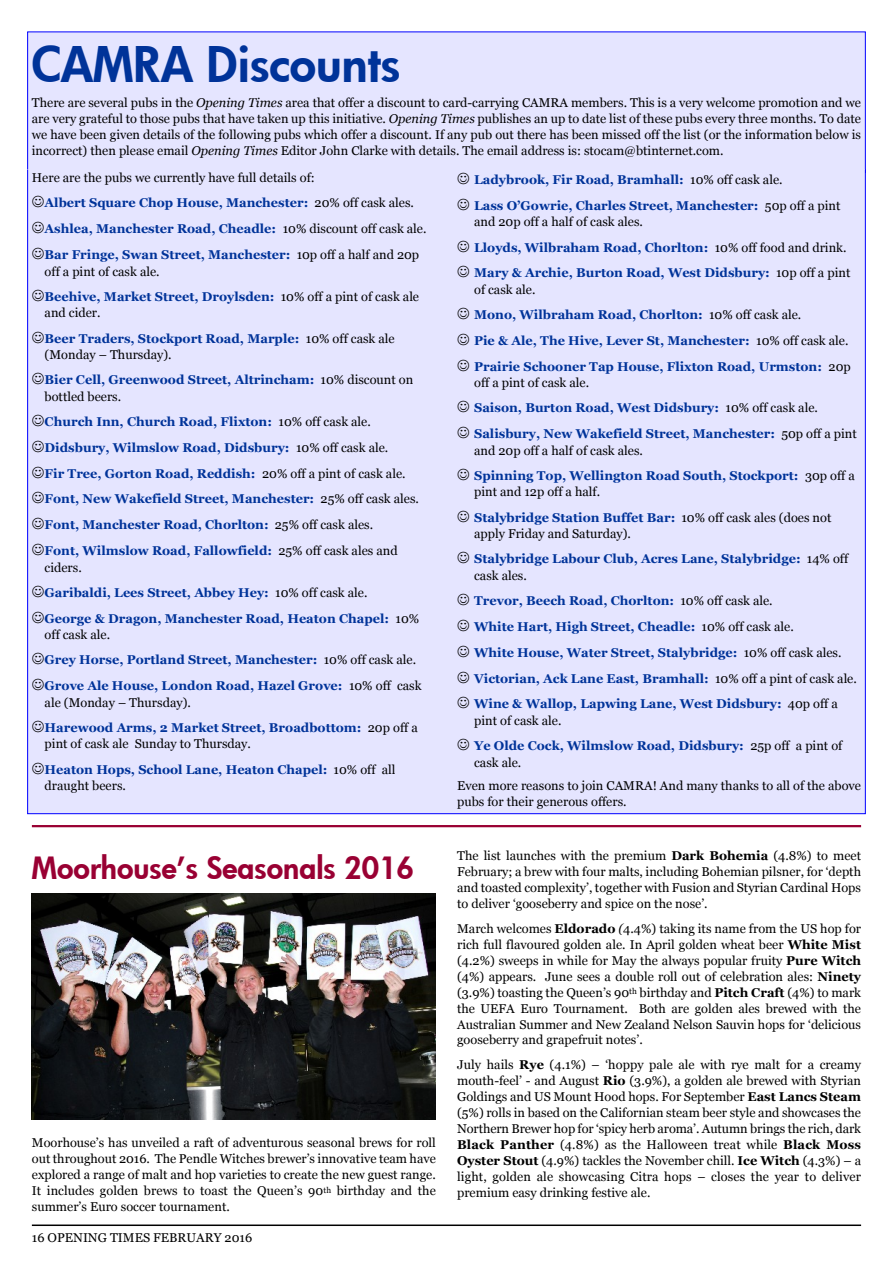
<style>
.page{position:relative;width:893px;height:1263px;background:#fff}
.page>*{position:absolute;margin:0;border:0;box-sizing:border-box;transform-origin:0 0}
.t1{font:800 48px "Futura";color:#039}
.t2{font:800 30px "Futura";color:#903}
.t3{font:12.75px/15.9px "Georgia";color:#000;text-align:justify}
.t4{font:700 12.75px/25.7px "Georgia";color:#039}
.s1{font-style:italic}
.s2{font-weight:700;color:#039}
.s3{font-weight:400;color:#000}
.s4{color:#000}
.s5{font-weight:700}
</style>
<div class="page">
<hr style="left:32px;top:1224px;width:829px;height:2px;background:#000">
<hr style="left:32px;top:825px;width:829px;height:2px;background:#903">
<img style="left:32px;top:894px;width:404px;height:226px">
<div style="left:28px;top:32px;width:837px;height:140px;background:#e5e5ff"></div>
<div style="left:28px;top:169px;width:837px;height:645px;background:#e5e5ff"></div>
<h1 class="t1" style="left:32px;top:46px;width:370px">CAMRA Discounts</h1>
<p class="t3" style="left:32px;top:95px;width:831px">There are several pubs in the <span class="s1">Opening Times</span> area that offer a discount to card-carrying CAMRA members. This is a very welcome promotion and we are very grateful to those pubs that have taken up this initiative. <span class="s1">Opening Times</span> publishes an up to date list of these pubs every three months. To date we have been given details of the following pubs which offer a discount. If any pub out there has been missed off the list (or the information below is incorrect) then please email <span class="s1">Opening Times</span> Editor John Clarke with details. The email address is: stocam@btinternet.com.</p>
<p class="t3" style="left:32px;top:166px;width:396px;line-height:25.7px;text-align:left">Here are the pubs we currently have full details of:<br>☺<span class="s2">Albert Square Chop House, Manchester:</span> 20% off cask ales. ☺<span class="s2">Ashlea, Manchester Road, Cheadle:</span> 10% discount off cask ale. ☺<span class="s2">Bar Fringe, Swan Street, Manchester:</span> 10p off a half and 20p</p>
<p class="t3" style="left:32px;top:259px;width:389px;line-height:25.2px;text-indent:13px">off a pint of cask ale.<br>☺<span class="s2">Beehive, Market Street, Droylsden:</span> 10% off a pint of cask ale</p>
<p class="t4" style="left:32px;top:301px;width:364px;line-height:25.2px;text-indent:13px"><span class="s3">and cider.<br></span><span class="s4">☺</span>Beer Traders, Stockport Road, Marple: <span class="s3">10% off cask ale</span></p>
<p class="t4" style="left:32px;top:343px;width:383px;line-height:25.2px;text-indent:13px"><span class="s3">(Monday – Thursday).<br></span><span class="s4">☺</span>Bier Cell, Greenwood Street, Altrincham: <span class="s3">10% discount on</span></p>
<p class="t4" style="left:32px;top:384px;width:389px;text-indent:13px"><span class="s3">bottled beers.<br></span><span class="s4">☺</span>Church Inn, Church Road, Flixton: <span class="s3">10% off cask ale. </span><span class="s4">☺</span>Didsbury, Wilmslow Road, Didsbury: <span class="s3">10% off cask ale. </span><span class="s4">☺</span>Fir Tree, Gorton Road, Reddish: <span class="s3">20% off a pint of cask ale. </span><span class="s4">☺</span>Font, New Wakefield Street, Manchester: <span class="s3">25% off cask ales. </span><span class="s4">☺</span>Font, Manchester Road, Chorlton: <span class="s3">25% off cask ales. </span><span class="s4">☺</span>Font, Wilmslow Road, Fallowfield: <span class="s3">25% off cask ales and</span></p>
<p class="t4" style="left:32px;top:555px;width:389px;text-indent:13px"><span class="s3">ciders.<br></span><span class="s4">☺</span>Garibaldi, Lees Street, Abbey Hey: <span class="s3">10% off cask ale. </span><span class="s4">☺</span>George &amp; Dragon, Manchester Road, Heaton Chapel: <span class="s3">10%</span></p>
<p class="t4" style="left:32px;top:623px;width:391px;text-indent:13px"><span class="s3">off cask ale.<br></span><span class="s4">☺</span>Grey Horse, Portland Street, Manchester: <span class="s3">10% off cask ale. </span><span class="s4">☺</span>Grove Ale House, London Road, Hazel Grove: <span class="s3">10% off cask</span></p>
<p class="t4" style="left:32px;top:691px;width:387px;line-height:25.2px;text-indent:13px"><span class="s3">ale (Monday – Thursday).<br></span><span class="s4">☺</span>Harewood Arms, 2 Market Street, Broadbottom: <span class="s3">20p off a</span></p>
<p class="t3" style="left:32px;top:732px;width:365px;line-height:25.2px;text-indent:13px">pint of cask ale Sunday to Thursday.<br>☺<span class="s2">Heaton Hops, School Lane, Heaton Chapel:</span> 10% off all</p>
<p class="t3" style="left:45px;top:779px;width:83px">draught beers.</p>
<p class="t4" style="left:457px;top:168px;width:385px"><span class="s4">☺</span> Ladybrook, Fir Road, Bramhall: <span class="s3">10% off cask ale.<br></span><span class="s4">☺</span> Lass O’Gowrie, Charles Street, Manchester: <span class="s3">50p off a pint</span></p>
<p class="t4" style="left:457px;top:210px;width:395px;text-indent:17px"><span class="s3">and 20p off a half of cask ales.<br></span><span class="s4">☺</span> Lloyds, Wilbraham Road, Chorlton: <span class="s3">10% off food and drink. </span><span class="s4">☺</span> Mary &amp; Archie, Burton Road, West Didsbury: <span class="s3">10p off a pint</span></p>
<p class="t4" style="left:457px;top:278px;width:395px;text-indent:17px"><span class="s3">of cask ale.<br></span><span class="s4">☺</span> Mono, Wilbraham Road, Chorlton: <span class="s3">10% off cask ale.<br></span><span class="s4">☺</span> Pie &amp; Ale, The Hive, Lever St, Manchester: <span class="s3">10% off cask ale. </span><span class="s4">☺</span> Prairie Schooner Tap House, Flixton Road, Urmston: <span class="s3">20p</span></p>
<p class="t4" style="left:457px;top:371px;width:401px;text-indent:17px"><span class="s3">off a pint of cask ale.<br></span><span class="s4">☺</span> Saison, Burton Road, West Didsbury: <span class="s3">10% off cask ale.<br></span><span class="s4">☺</span> Salisbury, New Wakefield Street, Manchester: <span class="s3">50p off a pint</span></p>
<p class="t4" style="left:457px;top:439px;width:399px;line-height:25.2px;text-indent:17px"><span class="s3">and 20p off a half of cask ales.<br></span><span class="s4">☺</span> Spinning Top, Wellington Road South, Stockport: <span class="s3">30p off a</span></p>
<p class="t3" style="left:457px;top:480px;width:376px;line-height:25.2px;text-indent:17px">pint and 12p off a half.<br>☺ <span class="s2">Stalybridge Station Buffet Bar:</span> 10% off cask ales (does not</p>
<p class="t4" style="left:457px;top:522px;width:393px;line-height:25.2px;text-indent:17px"><span class="s3">apply Friday and Saturday).<br></span><span class="s4">☺</span> Stalybridge Labour Club, Acres Lane, Stalybridge: <span class="s3">14% off</span></p>
<p class="t4" style="left:457px;top:564px;width:401px;text-indent:17px"><span class="s3">cask ales.<br></span><span class="s4">☺</span> Trevor, Beech Road, Chorlton: <span class="s3">10% off cask ale.<br></span><span class="s4">☺</span> White Hart, High Street, Cheadle: <span class="s3">10% off cask ale.<br></span><span class="s4">☺</span> White House, Water Street, Stalybridge: <span class="s3">10% off cask ales. </span><span class="s4">☺</span> Victorian, Ack Lane East, Bramhall: <span class="s3">10% off a pint of cask ale. </span><span class="s4">☺</span> Wine &amp; Wallop, Lapwing Lane, West Didsbury: <span class="s3">40p off a</span></p>
<p class="t4" style="left:457px;top:709px;width:387px;line-height:25.2px;text-indent:17px"><span class="s3">pint of cask ale.<br></span><span class="s4">☺</span> Ye Olde Cock, Wilmslow Road, Didsbury: <span class="s3">25p off a pint of</span></p>
<p class="t3" style="left:457px;top:751px;width:405px;line-height:23.4px;text-indent:17px">cask ale.<br>Even more reasons to join CAMRA! And many thanks to all of the above</p>
<p class="t3" style="left:457px;top:795px;width:171px">pubs for their generous offers.</p>
<h2 class="t2" style="left:32px;top:856px;width:384px">Moorhouse’s Seasonals 2016</h2>
<p class="t3" style="left:32px;top:1135px;width:405px">Moorhouse’s has unveiled a raft of adventurous seasonal brews for roll out throughout 2016. The Pendle Witches brewer’s innovative team have explored a range of malt and hop varieties to create the new guest range.<br>It includes golden brews to toast the Queen’s 90<sup>th</sup> birthday and the summer’s Euro soccer tournament.</p>
<p class="t3" style="left:32px;top:1231px;width:222px">16 OPENING TIMES FEBRUARY 2016</p>
<p class="t3" style="left:457px;top:849px;width:405px">The list launches with the premium <span class="s5">Dark Bohemia</span> (4.8%) to meet February; a brew with four malts, including Bohemian pilsner, for ‘depth and toasted complexity’, together with Fusion and Styrian Cardinal Hops to deliver ‘gooseberry and spice on the nose’.</p>
<p class="t3" style="left:457px;top:921px;width:405px">March welcomes <span class="s5">Eldorado</span> <span class="s1">(</span>4.4%) taking its name from the US hop for rich full flavoured golden ale. In April golden wheat beer <span class="s5">White Mist </span>(4.2%) sweeps in while for May the always popular fruity <span class="s5">Pure Witch </span>(4%) appears. June sees a double roll out of celebration ales: <span class="s5">Ninety </span>(3.9%) toasting the Queen’s 90<sup>th</sup> birthday and <span class="s5">Pitch Craft</span> (4%) to mark the UEFA Euro Tournament. Both are golden ales brewed with the Australian Summer and New Zealand Nelson Sauvin hops for ‘delicious gooseberry and grapefruit notes’.</p>
<p class="t3" style="left:457px;top:1058px;width:405px">July hails <span class="s5">Rye</span> (4.1%) – ‘hoppy pale ale with rye malt for a creamy mouth-feel’ - and August <span class="s5">Rio</span> (3.9%), a golden ale brewed with Styrian Goldings and US Mount Hood hops. For September <span class="s5">East Lancs Steam </span>(5%) rolls in based on the Californian steam beer style and showcases the Northern Brewer hop for ‘spicy herb aroma’. Autumn brings the rich, dark <span class="s5">Black Panther</span> (4.8%) as the Halloween treat while <span class="s5">Black Moss Oyster Stout</span> (4.9%) tackles the November chill. <span class="s5">Ice Witch</span> (4.3%) – a light, golden ale showcasing Citra hops – closes the year to deliver premium easy drinking festive ale.</p>
</div>
